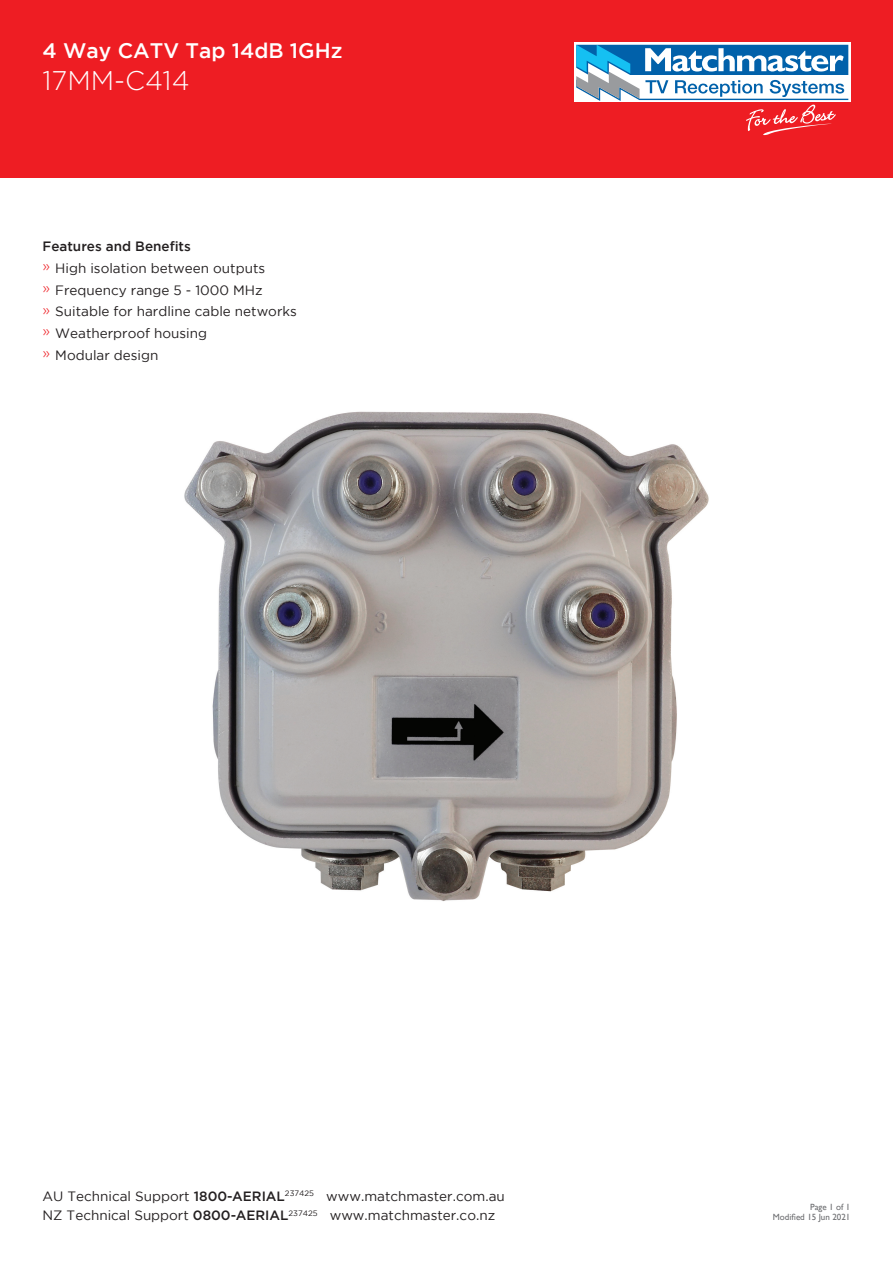
<style>
.page{position:relative;width:893px;height:1263px;background:#fff}
.page>*{position:absolute;margin:0;border:0;box-sizing:border-box;transform-origin:0 0}
.t1{font:300 27px "Gotham";color:#fff}
.t2{font:500 21px "Gotham";color:#fff}
.t3{font:13.5px/21.8px "Gotham";color:#231f20}
.t4{font:9px/10.8px "Gill Sans";color:#6c6d70;text-align:right}
.s1{font-weight:500}
.s2{font-weight:300;font-size:15px;color:#ee1d23}
</style>
<div class="page">
<div style="left:0;top:0;width:893px;height:178px;background:#ee1d23"></div>
<svg style="left:574px;top:43px;width:276px;height:59px"></svg>
<svg style="left:576px;top:45px;width:272px;height:90px"></svg>
<img style="left:184px;top:411px;width:525px;height:490px">
<h2 class="t2" style="left:43px;top:38px;width:301px">4 Way CATV Tap 14dB 1GHz</h2>
<h1 class="t1" style="left:43px;top:64px;width:149px">17MM-C414</h1>
<p class="t3" style="left:43px;top:235px;width:256px"><span class="s1">Features and Benefits<br></span><span class="s2">»</span> High isolation between outputs<br><span class="s2">»</span> Frequency range 5 - 1000 MHz<br><span class="s2">»</span> Suitable for hardline cable networks <span class="s2">»</span> Weatherproof housing<br><span class="s2">»</span> Modular design</p>
<p class="t3" style="left:43px;top:1186px;width:464px;line-height:19.5px">AU Technical Support <span class="s1">1800-AERIAL</span><sup>237425</sup> www.matchmaster.com.au<br>NZ Technical Support <span class="s1">0800-AERIAL</span><sup>237425</sup> www.matchmaster.co.nz</p>
<p class="t4" style="left:773px;top:1201px;width:79px">Page 1 of 1<br>Modified 15 Jun 2021</p>
</div>
